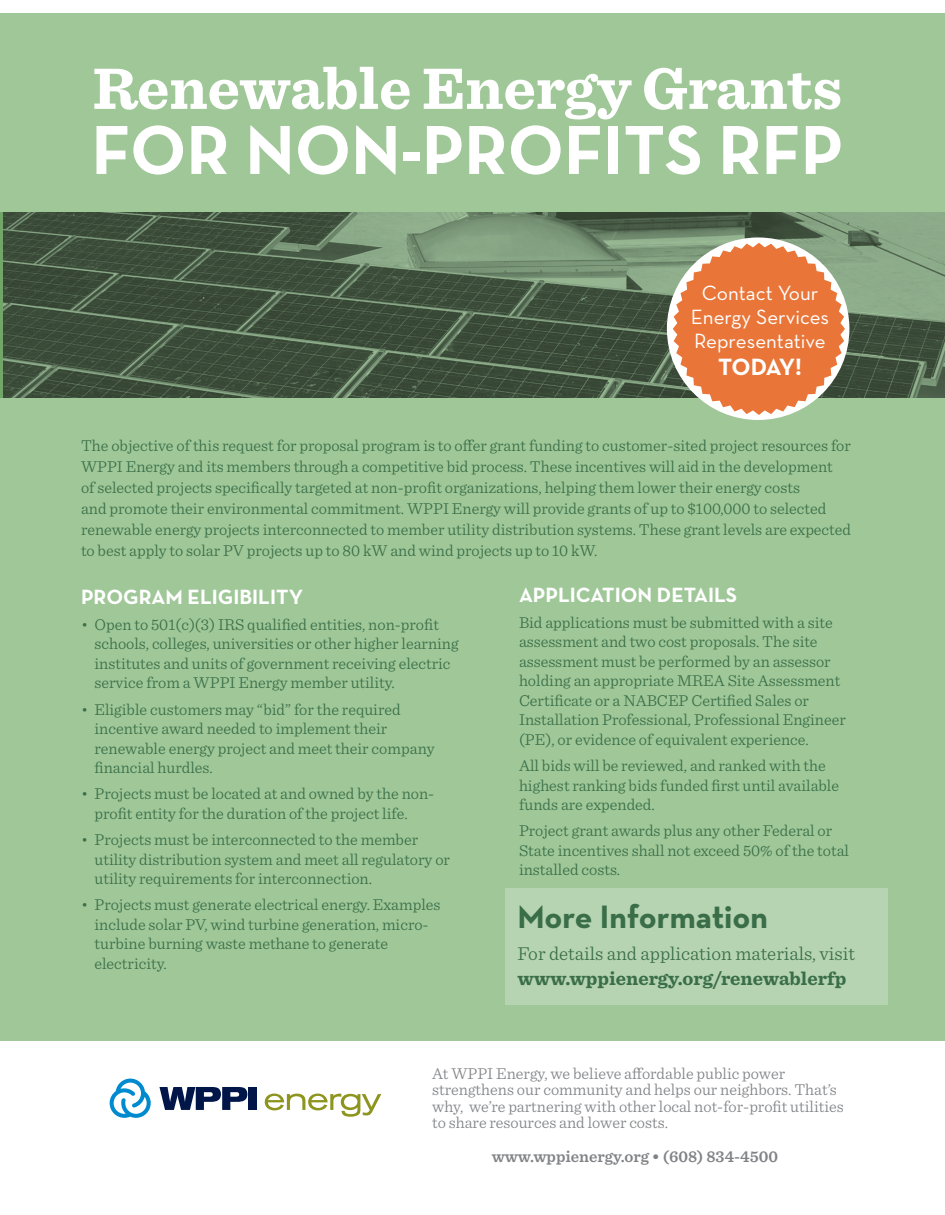
<style>
.page{position:relative;width:945px;height:1215px;background:#fff}
.page>*{position:absolute;margin:0;border:0;box-sizing:border-box;transform-origin:0 0}
.t1{font:700 70.5px "Neutraface Text";color:#fff}
.t2{font:700 61.05px "Sentinel";color:#fff}
.Green_Intro__Insert{font:700 33px "Neutraface Text";color:#3a6e48}
.t3{font:700 24px "Neutraface Text";letter-spacing:-.05em;color:#fff}
.t4{font:21px/24px "Neutraface Text";color:#fff;text-align:center}
.SUBHEAD{font:700 21px "Neutraface Text";color:#fff}
.Green_Intro__Insert-2{font:300 19.5px/25.5px "Sentinel";color:#3a6e48}
.Green_Intro__Insert-3{font:300 16.5px/19.5px "Sentinel";color:#3a6e48}
.Footer_Text__Insert{font:300 16.5px/16.5px "Sentinel";color:#808285}
.Footer_Contact__Inse{font:600 16.5px "Sentinel";color:#808285}
.s1{font-weight:700}
</style>
<div class="page">
<div style="left:0;top:14px;width:945px;height:1027px;background:#9fc798"></div>
<div style="left:505px;top:888px;width:382px;height:117px;background:#b6d4b1"></div>
<svg style="left:0;top:212px;width:945px;height:186px;background:#50644e"></svg>
<svg style="left:159px;top:1087px;width:88px;height:23px"></svg>
<div style="left:249px;top:1087px;width:8px;height:23px;background:#001648"></div>
<svg style="left:265px;top:1094px;width:116px;height:23px"></svg>
<svg style="left:110px;top:1079px;width:41px;height:39px"></svg>
<div style="left:667px;top:237px;width:182px;height:183px;background:#fff;border-radius:50%"></div>
<svg style="left:673px;top:243px;width:172px;height:172px;background:#dc8a57"></svg>
<p class="t2" style="left:93px;top:40px;width:751px">Renewable Energy Grants</p>
<p class="t1" style="left:91px;top:105px;width:753px">FOR NON-PROFITS RFP</p>
<p class="t4" style="left:691px;top:281px;width:140px">Contact Your<br>Energy Services<br>Representative</p>
<p class="t3" style="left:718px;top:352px;width:85px">TODAY!</p>
<p class="Green_Intro__Insert-3" style="left:81px;top:434px;width:772px;line-height:21px">The objective of this request for proposal program is to offer grant funding to customer-sited project resources for WPPI Energy and its members through a competitive bid process. These incentives will aid in the development<br>of selected projects specifically targeted at non-profit organizations, helping them lower their energy costs<br>and promote their environmental commitment. WPPI Energy will provide grants of up to $100,000 to selected renewable energy projects interconnected to member utility distribution systems. These grant levels are expected to best apply to solar PV projects up to 80 kW and wind projects up to 10 kW.</p>
<p class="SUBHEAD" style="left:519px;top:581px;width:220px">APPLICATION DETAILS</p>
<p class="Green_Intro__Insert-3" style="left:519px;top:611px;width:328px">Bid applications must be submitted with a site assessment and two cost proposals. The site assessment must be performed by an assessor holding an appropriate MREA Site Assessment Certificate or a NABCEP Certified Sales or Installation Professional, Professional Engineer (PE), or evidence of equivalent experience.</p>
<p class="Green_Intro__Insert-3" style="left:519px;top:755px;width:322px">All bids will be reviewed, and ranked with the highest ranking bids funded first until available funds are expended.</p>
<p class="Green_Intro__Insert-3" style="left:519px;top:820px;width:332px">Project grant awards plus any other Federal or<br>State incentives shall not exceed 50% of the total installed costs.</p>
<p class="SUBHEAD" style="left:81px;top:583px;width:224px">PROGRAM ELIGIBILITY</p>
<p class="Green_Intro__Insert-3" style="left:94px;top:614px;width:366px;text-indent:-14px">• Open to 501(c)(3) IRS qualified entities, non-profit schools, colleges, universities or other higher learning institutes and units of government receiving electric service from a WPPI Energy member utility.</p>
<p class="Green_Intro__Insert-3" style="left:94px;top:698px;width:342px;text-indent:-14px">• Eligible customers may “bid” for the required incentive award needed to implement their renewable energy project and meet their company financial hurdles.</p>
<p class="Green_Intro__Insert-3" style="left:94px;top:783px;width:341px;text-indent:-14px">• Projects must be located at and owned by the non&shy;profit entity for the duration of the project life.</p>
<p class="Green_Intro__Insert-3" style="left:94px;top:829px;width:357px;text-indent:-14px">• Projects must be interconnected to the member utility distribution system and meet all regulatory or utility requirements for interconnection.</p>
<p class="Green_Intro__Insert-3" style="left:94px;top:894px;width:348px;text-indent:-14px">• Projects must generate electrical energy. Examples include solar PV, wind turbine generation, micro&shy;turbine burning waste methane to generate electricity.</p>
<p class="Green_Intro__Insert" style="left:517px;top:895px;width:252px">More Information</p>
<p class="Green_Intro__Insert-2" style="left:517px;top:939px;width:339px">For details and application materials, visit <span class="s1">www.wppienergy.org/renewablerfp</span></p>
<p class="Footer_Text__Insert" style="left:432px;top:1064px;width:413px">At WPPI Energy, we believe affordable public power strengthens our community and helps our neighbors. That’s why, we’re partnering with other local not-for-profit utilities to share resources and lower costs.</p>
<p class="Footer_Contact__Inse" style="left:492px;top:1144px;width:288px">www.wppienergy.org • (608) 834-4500</p>
</div>
